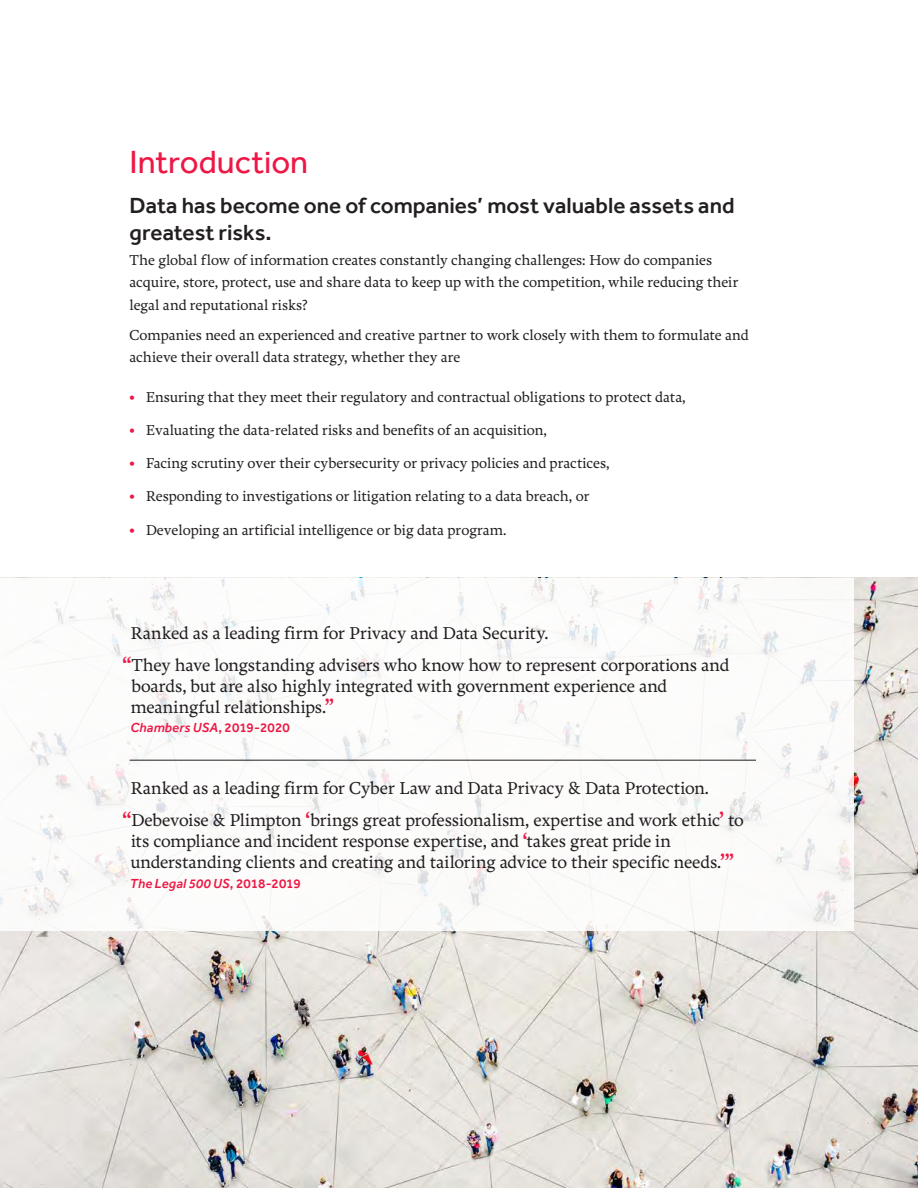
<style>
.page{position:relative;width:918px;height:1188px;background:#fff}
.page>*{position:absolute;margin:0;border:0;box-sizing:border-box;transform-origin:0 0}
.Heading__Tier_1{font:33px "Effra";color:#ed1845}
.Heading__Tier_2{font:500 22.5px/27px "Effra";color:#231f20}
.Quote__Regular{font:18px/21px "Freya";letter-spacing:-.005em;color:#231f20}
.Text__Body{font:15px/22.5px "Freya";color:#231f20}
.Quote_Source__Regula{font:italic 500 13.5px "Effra";letter-spacing:.015em;color:#ed1845}
.s1{font-weight:700;color:#ed1845}
.s2{font-size:24px;color:#ed1845}
.s3{font-style:normal}
</style>
<div class="page">
<img style="left:0;top:578px;width:918px;height:610px">
<div style="left:0;top:578px;width:853px;height:353px;background:#fff"></div>
<hr style="left:130px;top:760px;width:626px;height:1px;background:#231f20">
<p class="Heading__Tier_1" style="left:130px;top:143px;width:180px">Introduction</p>
<p class="Heading__Tier_2" style="left:130px;top:192px;width:607px">Data has become one of companies’ most valuable assets and greatest risks.</p>
<p class="Text__Body" style="left:130px;top:249px;width:610px">The global flow of information creates constantly changing challenges: How do companies acquire, store, protect, use and share data to keep up with the competition, while reducing their legal and reputational risks?</p>
<p class="Text__Body" style="left:130px;top:324px;width:621px">Companies need an experienced and creative partner to work closely with them to formulate and achieve their overall data strategy, whether they are</p>
<p class="Text__Body" style="left:130px;top:386px;width:557px"><span class="s1">•</span> Ensuring that they meet their regulatory and contractual obligations to protect data,</p>
<p class="Text__Body" style="left:130px;top:419px;width:419px"><span class="s1">•</span> Evaluating the data-related risks and benefits of an acquisition,</p>
<p class="Text__Body" style="left:130px;top:452px;width:481px"><span class="s1">•</span> Facing scrutiny over their cybersecurity or privacy policies and practices,</p>
<p class="Text__Body" style="left:130px;top:486px;width:461px"><span class="s1">•</span> Responding to investigations or litigation relating to a data breach, or</p>
<p class="Text__Body" style="left:130px;top:519px;width:378px"><span class="s1">•</span> Developing an artificial intelligence or big data program.</p>
<p class="Quote__Regular" style="left:131px;top:623px;width:419px">Ranked as a leading firm for Privacy and Data Security.</p>
<p class="Quote__Regular" style="left:131px;top:655px;width:600px;text-indent:-8px"><span class="s2">“</span>They have longstanding advisers who know how to represent corporations and boards, but are also highly integrated with government experience and meaningful relationships.<span class="s2">”</span></p>
<p class="Quote_Source__Regula" style="left:131px;top:720px;width:161px">Chambers USA<span class="s3">, 2019-2020</span></p>
<p class="Quote__Regular" style="left:131px;top:778px;width:580px">Ranked as a leading firm for Cyber Law and Data Privacy &amp; Data Protection.</p>
<p class="Quote__Regular" style="left:130px;top:810px;width:615px;text-indent:-8px"><span class="s2">“</span>Debevoise &amp; Plimpton <span class="s2">‘</span>brings great professionalism, expertise and work ethic<span class="s2">’</span> to its compliance and incident response expertise, and <span class="s2">‘</span>takes great pride in understanding clients and creating and tailoring advice to their specific needs.<span class="s2">’”</span></p>
<p class="Quote_Source__Regula" style="left:130px;top:875px;width:172px">The Legal 500 US<span class="s3">, 2018-2019</span></p>
</div>
